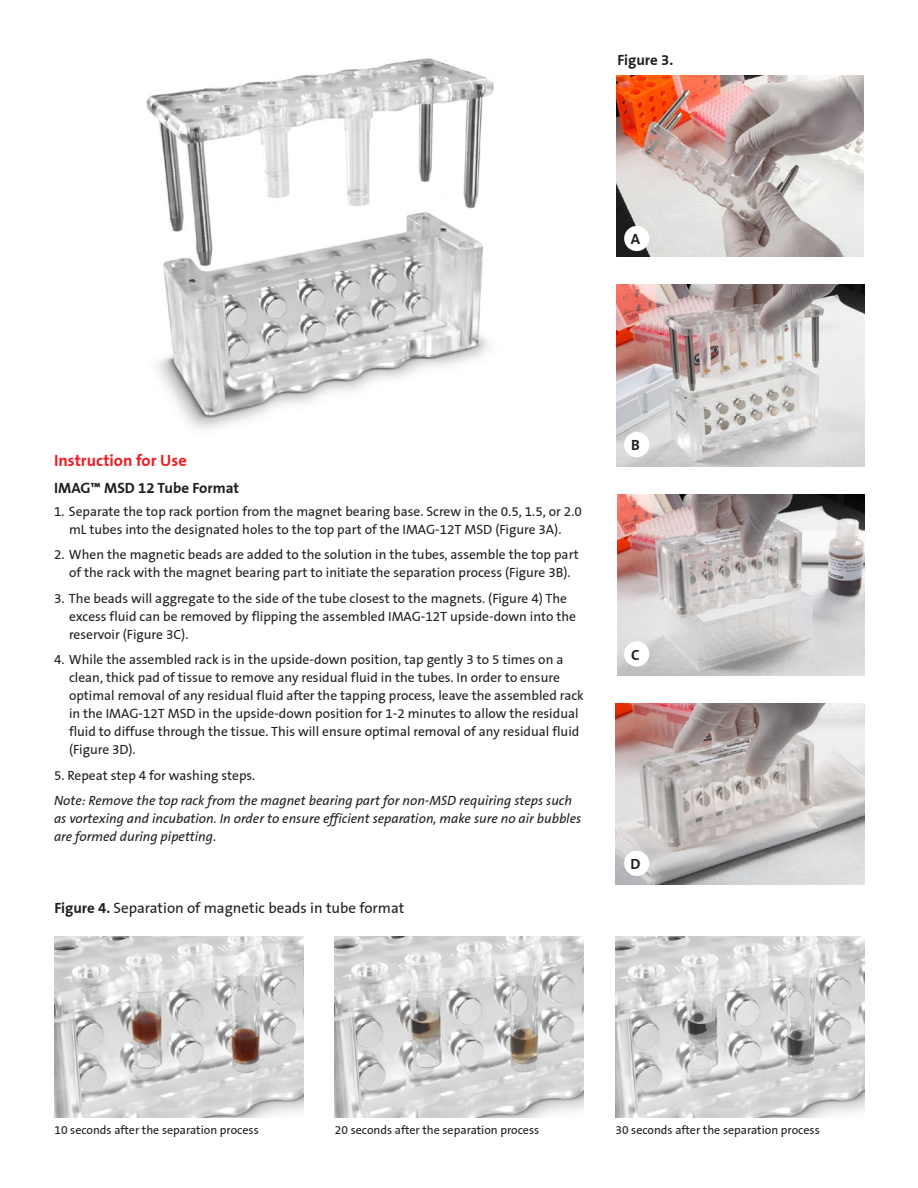
<style>
.page{position:relative;width:918px;height:1188px;background:#fff}
.page>*{position:absolute;margin:0;border:0;box-sizing:border-box;transform-origin:0 0}
.A_Head{font:700 16.5px "Corning Sans";color:#ee1d23}
.B_Head{font:15px "Corning Sans";color:#231f20}
.B_Head-2{font:700 15px "Corning Sans";color:#231f20}
.Numlist{font:13.5px/18px "Corning Sans";color:#231f20;text-align:center}
.Body{font:italic 13.5px/18px "Corning Sans";color:#231f20}
.t1{font:12px "Corning Sans";color:#231f20}
.s1{font-weight:700}
</style>
<div class="page">
<img style="left:54px;top:936px;width:249px;height:181px">
<img style="left:335px;top:936px;width:249px;height:181px">
<img style="left:615px;top:936px;width:249px;height:181px">
<img style="left:146px;top:58px;width:348px;height:371px">
<img style="left:617px;top:285px;width:247px;height:181px">
<img style="left:616px;top:76px;width:248px;height:181px">
<img style="left:616px;top:704px;width:248px;height:181px">
<img style="left:617px;top:494px;width:247px;height:182px">
<div style="left:624px;top:226px;width:25px;height:25px;background:#fff;border-radius:50%"></div>
<div style="left:624px;top:432px;width:25px;height:25px;background:#fff;border-radius:50%"></div>
<div style="left:624px;top:641px;width:25px;height:26px;background:#fff;border-radius:50%"></div>
<div style="left:624px;top:851px;width:25px;height:25px;background:#fff;border-radius:50%"></div>
<p class="B_Head-2" style="left:617px;top:51px;width:57px">Figure 3.</p>
<p class="B_Head-2" style="left:631px;top:230px;width:11px">A</p>
<p class="A_Head" style="left:54px;top:451px;width:134px">Instruction for Use</p>
<p class="B_Head-2" style="left:54px;top:479px;width:187px">IMAG™ MSD 12 Tube Format</p>
<p class="Numlist" style="left:54px;top:502px;width:529px">1. Separate the top rack portion from the magnet bearing base. Screw in the 0.5, 1.5, or 2.0 mL tubes into the designated holes to the top part of the IMAG-12T MSD (Figure 3A).</p>
<p class="Numlist" style="left:54px;top:546px;width:526px">2. When the magnetic beads are added to the solution in the tubes, assemble the top part of the rack with the magnet bearing part to initiate the separation process (Figure 3B).</p>
<p class="Numlist" style="left:69px;top:589px;width:509px;text-align:left;text-indent:-15px">3. The beads will aggregate to the side of the tube closest to the magnets. (Figure 4) The excess fluid can be removed by flipping the assembled IMAG-12T upside-down into the reservoir (Figure 3C).</p>
<p class="Numlist" style="left:69px;top:651px;width:516px;text-align:left;text-indent:-15px">4. While the assembled rack is in the upside-down position, tap gently 3 to 5 times on a clean, thick pad of tissue to remove any residual fluid in the tubes. In order to ensure optimal removal of any residual fluid after the tapping process, leave the assembled rack in the IMAG-12T MSD in the upside-down position for 1-2 minutes to allow the residual fluid to diffuse through the tissue. This will ensure optimal removal of any residual fluid (Figure 3D).</p>
<p class="Numlist" style="left:54px;top:766px;width:203px">5. Repeat step 4 for washing steps.</p>
<p class="Body" style="left:54px;top:792px;width:529px">Note: Remove the top rack from the magnet bearing part for non-MSD requiring steps such as vortexing and incubation. In order to ensure efficient separation, make sure no air bubbles are formed during pipetting.</p>
<p class="B_Head" style="left:54px;top:899px;width:351px"><span class="s1">Figure 4.</span> Separation of magnetic beads in tube format</p>
<p class="B_Head-2" style="left:631px;top:436px;width:10px">B</p>
<p class="B_Head-2" style="left:631px;top:646px;width:10px">C</p>
<p class="B_Head-2" style="left:630px;top:855px;width:12px">D</p>
<p class="t1" style="left:54px;top:1123px;width:206px">10 seconds after the separation process</p>
<p class="t1" style="left:335px;top:1123px;width:206px">20 seconds after the separation process</p>
<p class="t1" style="left:615px;top:1123px;width:206px">30 seconds after the separation process</p>
</div>
